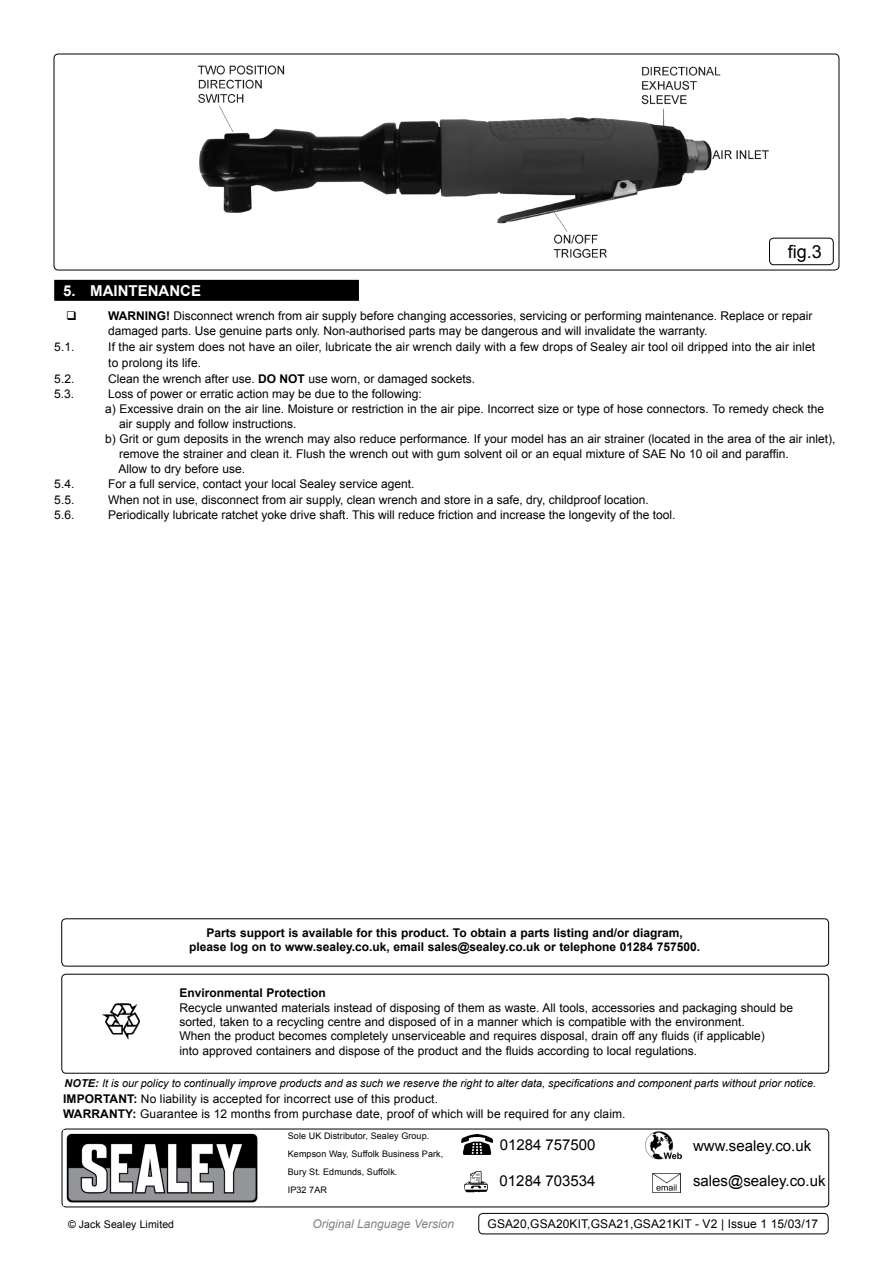
<style>
.page{position:relative;width:893px;height:1263px;background:#fff}
.page>*{position:absolute;margin:0;border:0;box-sizing:border-box;transform-origin:0 0}
.t1{font:18px "Arial";color:#000}
.t2{font:15px "Arial";color:#000}
.t3{font:700 15px "Arial";color:#fff}
.t4{font:12px/14.4px "Arial";color:#000}
.t5{font:700 12px/14.4px "Arial";color:#000;text-align:center}
.t6{font:italic 12px "Arial";color:#808285}
.t7{font:italic 10.8px "Arial";color:#000}
.t8{font:10.5px "Arial";letter-spacing:.01em;color:#000}
.t9{font:9px/18px "Arial";letter-spacing:.01em;color:#000}
.s1{font-weight:700}
</style>
<div class="page">
<div style="left:54px;top:280px;width:305px;height:21px;background:#000"></div>
<div style="left:62px;top:1129px;width:767px;height:78px;border:1px solid #000;border-radius:4px"></div>
<img style="left:64px;top:1130px;width:196px;height:76px">
<img style="left:646px;top:1131px;width:36px;height:29px">
<img style="left:464px;top:1171px;width:24px;height:21px">
<img style="left:461px;top:1135px;width:31px;height:20px">
<img style="left:652px;top:1173px;width:28px;height:19px">
<img style="left:102px;top:1003px;width:38px;height:37px">
<div style="left:61px;top:974px;width:768px;height:99px;border:1px solid #000;border-radius:4px"></div>
<div style="left:61px;top:918px;width:768px;height:48px;border:1px solid #000;border-radius:4px"></div>
<img style="left:197px;top:65px;width:576px;height:201px">
<div style="left:54px;top:54px;width:785px;height:216px;border:1px solid #000;border-radius:4px"></div>
<div style="left:769px;top:238px;width:65px;height:27px;border:1px solid #000;border-radius:4px"></div>
<div style="left:478px;top:1213px;width:350px;height:21px;border:1px solid #000;border-radius:4px"></div>
<h1 class="t1" style="left:788px;top:239px;width:36px">fig.3</h1>
<p class="t3" style="left:63px;top:280px;width:139px">5. maintenance</p>
<p class="t5" style="left:108px;top:309px;width:9px">WARNIN</p>
<p class="t4" style="left:108px;top:309px;width:706px;line-height:15px;text-indent:49px"><span class="s1">G!</span> Disconnect wrench from air supply before changing accessories, servicing or performing maintenance. Replace or repair damaged parts. Use genuine parts only. Non-authorised parts may be dangerous and will invalidate the warranty.</p>
<p class="t4" style="left:54px;top:340px;width:22px">5.1.</p>
<p class="t4" style="left:108px;top:339px;width:708px;line-height:15.8px">If the air system does not have an oiler, lubricate the air wrench daily with a few drops of Sealey air tool oil dripped into the air inlet to prolong its life.</p>
<p class="t4" style="left:54px;top:371px;width:22px">5.2.</p>
<p class="t4" style="left:108px;top:371px;width:368px">Clean the wrench after use. <span class="s1">DO NOT</span> use worn, or damaged sockets.</p>
<p class="t4" style="left:54px;top:386px;width:45px">5.3. L</p>
<p class="t4" style="left:115px;top:386px;width:308px">oss of power or erratic action may be due to the following:</p>
<p class="t4" style="left:105px;top:401px;width:720px">a) Excessive drain on the air line. Moisture or restriction in the air pipe. I ncorrect size or type of hose connectors. To remedy check the</p>
<p class="t4" style="left:119px;top:416px;width:179px">air supply and follow instructions.</p>
<p class="t4" style="left:105px;top:431px;width:732px">b) Grit or gum deposits in the wrench may also reduce performance. If your model has an air strainer (located in the area of the air inlet),</p>
<p class="t4" style="left:119px;top:446px;width:671px">remove the strainer and clean it. Flush the wrench out with gum solvent oil or an equal mixture of SAE No 10 oil and paraffin.</p>
<p class="t4" style="left:119px;top:461px;width:128px">Allow to dry before use.</p>
<p class="t4" style="left:54px;top:477px;width:40px">5.4. F</p>
<p class="t4" style="left:116px;top:477px;width:300px">or a full service, contact your local Sealey service agent.</p>
<p class="t4" style="left:54px;top:493px;width:22px">5.5.</p>
<p class="t4" style="left:108px;top:493px;width:542px">When not in use, disconnect from air supply, clean wrench and store in a safe, dry, childproof location.</p>
<p class="t4" style="left:54px;top:508px;width:22px">5.6.</p>
<p class="t4" style="left:108px;top:508px;width:569px">Periodically lubricate ratchet yoke drive shaft. This will reduce friction and increase the longevity of the tool.</p>
<p class="t5" style="left:189px;top:926px;width:513px">Parts support is available for this product. To obtain a parts listing and/or diagram, please log on to www.sealey.co.uk, email sales@sealey.co.uk or telephone 01284 757500.</p>
<p class="t5" style="left:179px;top:986px;width:148px">Environmental Protection</p>
<p class="t4" style="left:179px;top:1000px;width:615px">Recycle unwanted materials instead of disposing of them as waste. All tools, accessories and packaging should be sorted, taken to a recycling centre and disposed of in a manner which is compatible with the environment.<br>When the product becomes completely unserviceable and requires disposal, drain off any fluids (if applicable)<br>into approved containers and dispose of the product and the fluids according to local regulations.</p>
<p class="t7" style="left:65px;top:1076px;width:753px"><span class="s1">NOTE:</span> It is our policy to continually improve products and as such we reserve the right to alter data, specifications and component parts without prior notice.</p>
<p class="t5" style="left:63px;top:1091px;width:40px">IMPORTANT</p>
<p class="t4" style="left:133px;top:1091px;width:306px"><span class="s1">:</span> No liability is accepted for incorrect use of this product.</p>
<p class="t5" style="left:63px;top:1107px;width:21px">WARRANTY</p>
<p class="t4" style="left:133px;top:1107px;width:494px"><span class="s1">:</span> Guarantee is 12 months from purchase date, proof of which will be required for any claim.</p>
<p class="t9" style="left:288px;top:1127px;width:157px">Sole U K Distributor, Sealey Group. kempson Way, Suffolk Business Park,<br>Bury St. Edmunds, Suffolk.<br>I P32 7AR</p>
<p class="t2" style="left:693px;top:1135px;width:120px">www.sealey.co.uk</p>
<p class="t2" style="left:500px;top:1135px;width:97px">01284 757500</p>
<p class="t2" style="left:500px;top:1171px;width:97px">01284 703534</p>
<p class="t2" style="left:693px;top:1171px;width:134px">sales@sealey.co.uk</p>
<p class="t8" style="left:68px;top:1217px;width:108px">© Jack Sealey Limited</p>
<p class="t6" style="left:313px;top:1216px;width:143px">Original Language Version</p>
<p class="t4" style="left:488px;top:1217px;width:332px">GSA20,GSA20KIT,GSA21,GSA21KIT - V2 | Issue 1 15/03/17</p>
</div>
